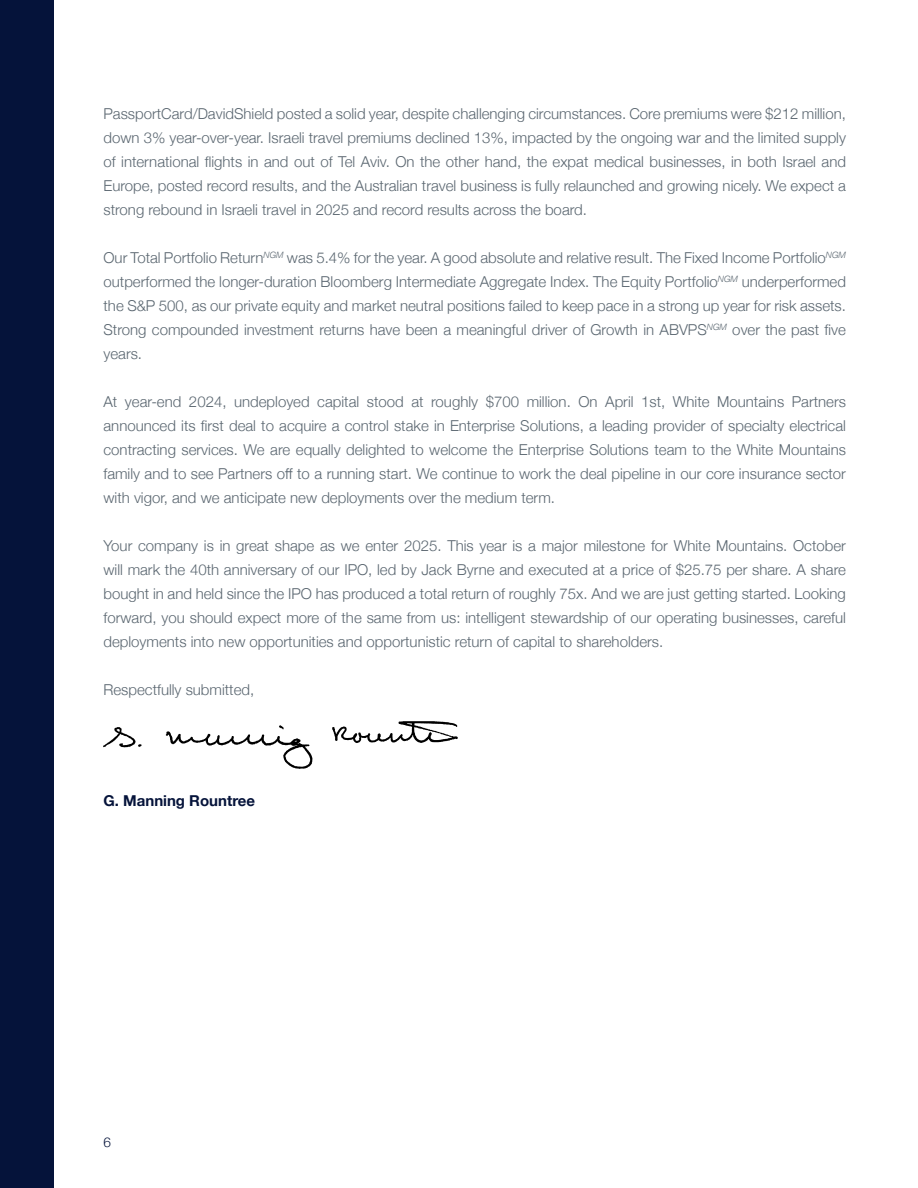
<style>
.page{position:relative;width:918px;height:1188px;background:#fff}
.page>*{position:absolute;margin:0;border:0;box-sizing:border-box;transform-origin:0 0}
.t1{font:300 15px/24px "Xslgpw Helvetica Neue";color:#5a6670;text-align:justify}
.t2{font:300 15px/24px "Fghktq Helvetica Neue";color:#5a6670}
.t3{font:700 15px "Bhsqdq Helvetica Neue";color:#05133a}
.t4{font:300 13.5px "Fghktq Helvetica Neue";color:#05133a}
.s1{font-family:"Xslgpw Helvetica Neue"}
</style>
<div class="page">
<img style="left:104px;top:722px;width:353px;height:47px">
<div style="left:0;top:0;width:54px;height:1188px;background:#05133a"></div>
<p class="t1" style="left:104px;top:100px;width:744px">PassportCard/DavidShield posted a solid year, despite challenging circumstances. Core premiums were $212 million, down 3% year-over-year. Israeli travel premiums declined 13%, impacted by the ongoing war and the limited supply of international flights in and out of Tel Aviv. On the other hand, the expat medical businesses, in both Israel and Europe, posted record results, and the Australian travel business is fully relaunched and growing nicely. We expect a</p>
<p class="t2" style="left:104px;top:196px;width:485px">strong rebound in Israeli travel in 2025 and record results across the board.</p>
<p class="t2" style="left:104px;top:244px;width:744px"><span class="s1">Our Total Portfolio Return</span><sup>NGM</sup> was 5.4% for the year. A good absolute and relative result. The Fixed Income Portfolio<sup>NGM </sup>outperformed the longer-duration Bloomberg Intermediate Aggregate Index. The Equity Portfolio<sup>NGM</sup> underperformed</p>
<p class="t1" style="left:104px;top:292px;width:744px">the S&amp;P 500, as our private equity and market neutral positions failed to keep pace in a strong up year for risk assets.</p>
<p class="t2" style="left:103px;top:316px;width:744px">Strong compounded investment returns have been a meaningful driver of Growth in ABVPS<sup>NGM</sup> <span class="s1">over the past five </span>years.</p>
<p class="t1" style="left:103px;top:388px;width:744px">At year-end 2024, undeployed capital stood at roughly $700 million. On April 1st, White Mountains Partners announced its first deal to acquire a control stake in Enterprise Solutions, a leading provider of specialty electrical</p>
<p class="t2" style="left:103px;top:436px;width:744px">contracting services. We are equally delighted to welcome the Enterprise Solutions team to the White Mountains</p>
<p class="t1" style="left:103px;top:460px;width:744px">family and to see Partners off to a running start. We continue to work the deal pipeline in our core insurance sector with vigor, and we anticipate new deployments over the medium term.</p>
<p class="t1" style="left:103px;top:532px;width:744px">Your company is in great shape as we enter 2025. This year is a major milestone for White Mountains. October will mark the 40th anniversary of our IPO, led by Jack Byrne and executed at a price of $25.75 per share. A share bought in and held since the IPO has produced a total return of roughly 75x. And we are just getting started. Looking forward, you should expect more of the same from us: intelligent stewardship of our operating businesses, careful</p>
<p class="t2" style="left:103px;top:628px;width:561px">deployments into new opportunities and opportunistic return of capital to shareholders.</p>
<p class="t1" style="left:103px;top:676px;width:152px">Respectfully submitted,</p>
<p class="t3" style="left:104px;top:789px;width:153px">G. Manning Rountree</p>
<p class="t4" style="left:104px;top:1131px;width:9px">6</p>
</div>
